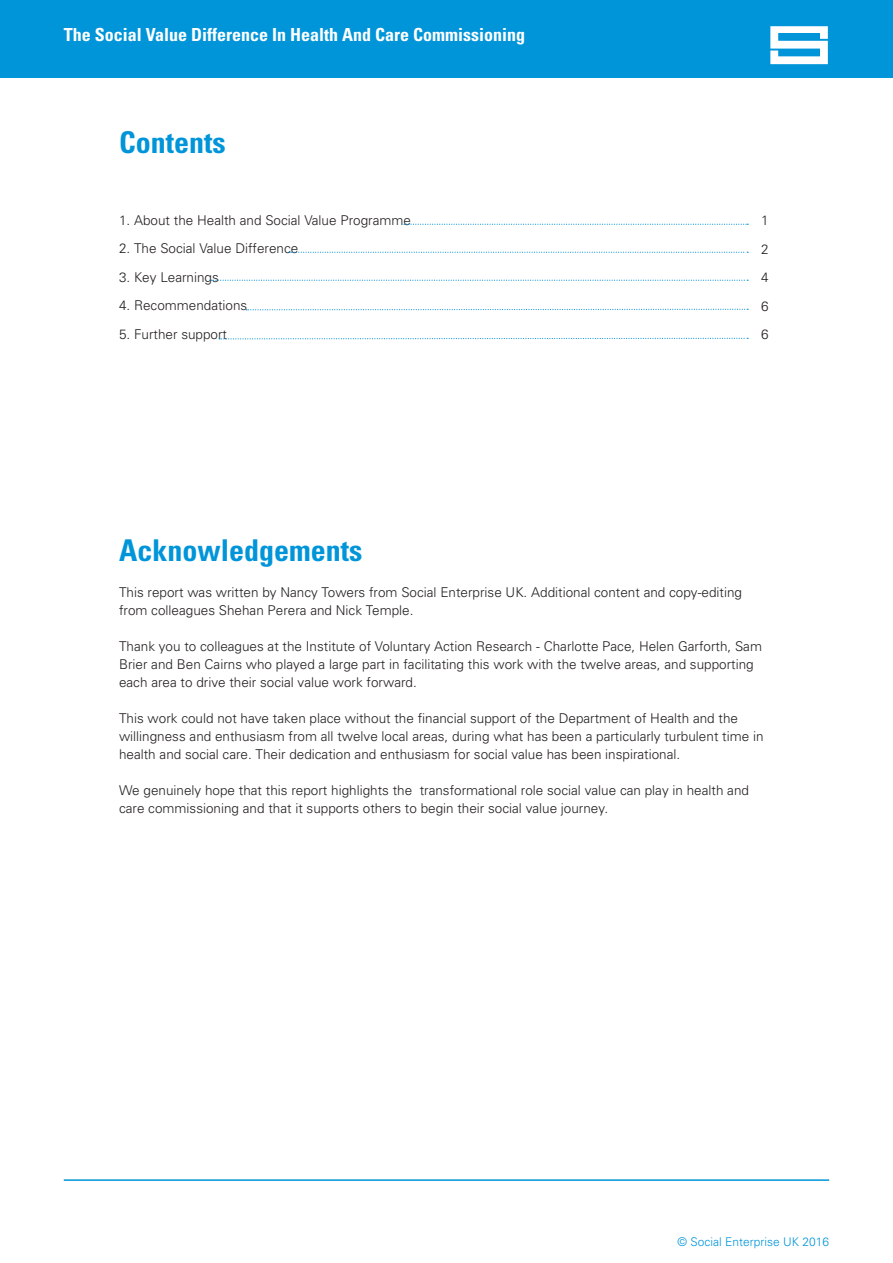
<style>
.page{position:relative;width:893px;height:1263px;background:#fff}
.page>*{position:absolute;margin:0;border:0;box-sizing:border-box;transform-origin:0 0}
.t1{font:700 condensed 30px "Univers";color:#0095d9}
.t2{font:700 condensed 18px "Univers";color:#fff}
.t3{font:300 13.5px/18px "Univers";color:#231f20}
.t4{font:300 12px "Univers";color:#0095d9}
</style>
<div class="page">
<div style="left:0;top:0;width:893px;height:78px;background:#0095d9"></div>
<svg style="left:770px;top:26px;width:58px;height:38px"></svg>
<hr style="left:64px;top:1179px;width:765px;height:2px;background:#0095d9">
<svg style="left:404px;top:224px;width:344px;height:1px"></svg>
<svg style="left:289px;top:252px;width:459px;height:1px"></svg>
<svg style="left:211px;top:280px;width:537px;height:1px"></svg>
<svg style="left:246px;top:308px;width:502px;height:3px"></svg>
<svg style="left:219px;top:337px;width:529px;height:3px"></svg>
<p class="t2" style="left:64px;top:24px;width:463px">The Social Value Difference In Health And Care Commissioning</p>
<p class="t1" style="left:119px;top:124px;width:108px">Contents</p>
<p class="t3" style="left:119px;top:210px;width:293px">1. About the Health and Social Value Programme</p>
<p class="t3" style="left:119px;top:239px;width:181px">2. The Social Value Difference</p>
<p class="t3" style="left:119px;top:267px;width:101px">3. Key Learnings</p>
<p class="t3" style="left:119px;top:296px;width:130px">4. Recommendations</p>
<p class="t3" style="left:119px;top:324px;width:110px">5. Further support</p>
<p class="t3" style="left:761px;top:211px;width:9px">1</p>
<p class="t3" style="left:761px;top:239px;width:9px">2</p>
<p class="t3" style="left:761px;top:268px;width:9px">4</p>
<p class="t3" style="left:761px;top:296px;width:9px">6</p>
<p class="t3" style="left:761px;top:325px;width:9px">6</p>
<p class="t1" style="left:119px;top:532px;width:245px">Acknowledgements</p>
<p class="t3" style="left:119px;top:582px;width:624px">This report was written by Nancy Towers from Social Enterprise UK. Additional content and copy-editing from colleagues Shehan Perera and Nick Temple.</p>
<p class="t3" style="left:119px;top:636px;width:644px">Thank you to colleagues at the Institute of Voluntary Action Research - Charlotte Pace, Helen Garforth, Sam<br>Brier and Ben Cairns who played a large part in facilitating this work with the twelve areas, and supporting each area to drive their social value work forward.</p>
<p class="t3" style="left:119px;top:708px;width:646px">This work could not have taken place without the financial support of the Department of Health and the willingness and enthusiasm from all twelve local areas, during what has been a particularly turbulent time in health and social care. Their dedication and enthusiasm for social value has been inspirational.</p>
<p class="t3" style="left:119px;top:780px;width:631px">We genuinely hope that this report highlights the transformational role social value can play in health and care commissioning and that it supports others to begin their social value journey.</p>
<p class="t4" style="left:678px;top:1235px;width:153px">© Social Enterprise UK 2016</p>
</div>
